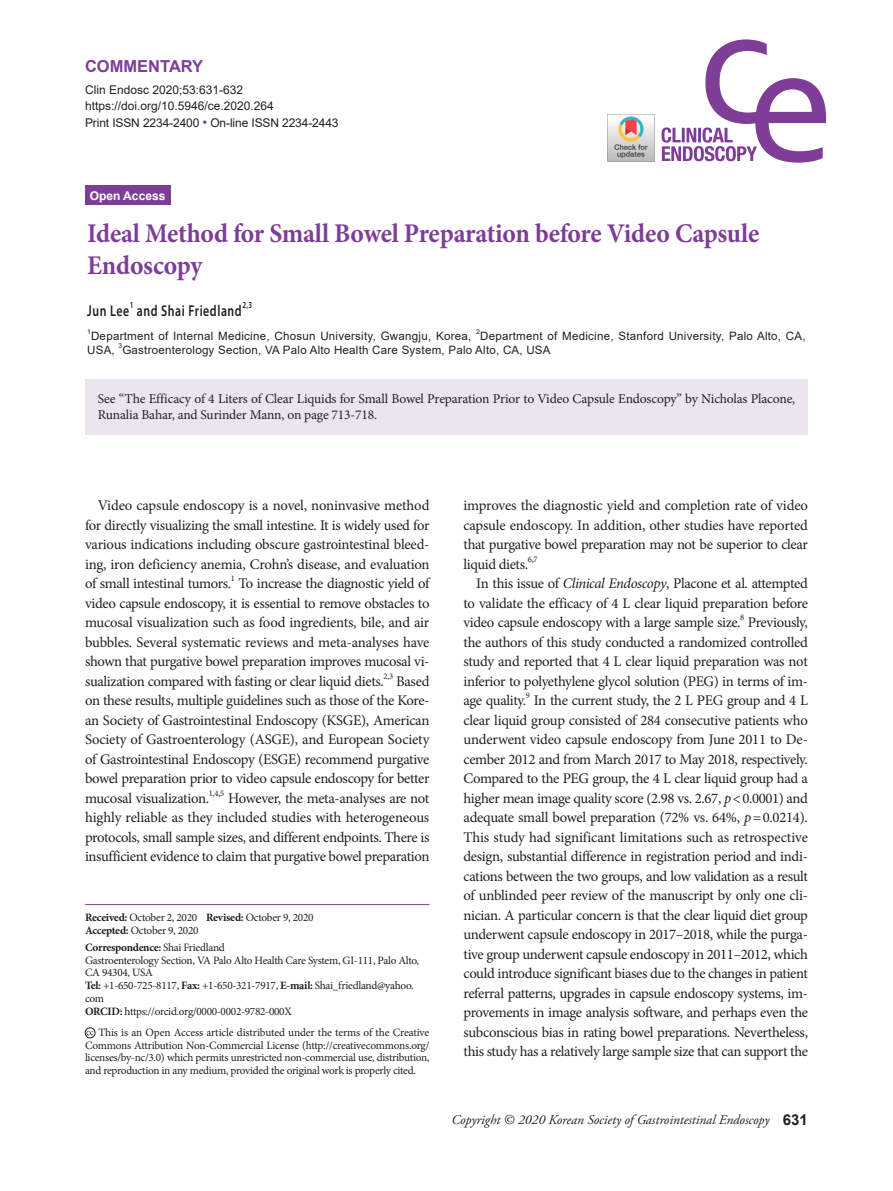
<style>
.page{position:relative;width:893px;height:1191px;background:#fff}
.page>*{position:absolute;margin:0;border:0;box-sizing:border-box;transform-origin:0 0}
.Main_Head{font:700 27px/32.4px "Minion Pro";letter-spacing:-.01em;color:#7e3e98;scale:.95 1}
.ORIGINAL_ARTICLE{font:700 16.5px "Arial";color:#7e3e98}
.저자명{font:600 15.75px "Myriad Pro";letter-spacing:.05em;color:#231f20;scale:.75 1}
.본문{font:14.7px/19.5px "Minion Pro";letter-spacing:-.025em;color:#231f20;text-align:justify}
.소개_박스내용{font:13.5px/16.5px "Minion Pro";letter-spacing:-.01em;color:#231f20}
.t1{font:italic 13.5px "Adobe Garamond Pro";color:#231f20}
.ORIGINAL_ARTICLE-내{font:12px "Arial";color:#231f20}
.Open_Access{font:700 12px "Arial";color:#fff}
.저자명_내용{font:11.55px "Arial";letter-spacing:.02em;color:#231f20}
.본문_밑_저자소개{font:11.25px/12.8px "Minion Pro";letter-spacing:-.025em;color:#231f20}
.본문_밑_저자소개2{font:11.25px/12.8px "Minion Pro";letter-spacing:-.03em;color:#231f20;text-align:justify}
.저자명-2{font:600 9.15px "Myriad Pro";color:#231f20;scale:.75 1}
.본문-2{font:8.55px "Minion Pro";color:#231f20}
.저자명_내용-2{font:6.75px "Arial";color:#231f20}
.s1{font-size:13.5px;color:#7e3e98}
.s2{font-weight:700}
.s3{font-style:italic}
.s4{font-family:"Arial";font-weight:700;font-style:normal;font-size:15px}
</style>
<div class="page">
<svg style="left:661px;top:39px;width:165px;height:124px"></svg>
<div style="left:85px;top:186px;width:85px;height:19px;background:#7e3e98"></div>
<div style="left:85px;top:379px;width:723px;height:55px;background:#ece5f1"></div>
<div style="left:85px;top:1027px;width:10px;height:10px;border:1px solid #231f20;border-radius:50%"></div>
<svg style="left:86px;top:1031px;width:8px;height:4px"></svg>
<hr style="left:85px;top:904px;width:344px;height:1px;background:#7e3e98">
<img style="left:608px;top:116px;width:46px;height:46px">
<p class="ORIGINAL_ARTICLE" style="left:85px;top:55px;width:120px">COMMENTARY</p>
<p class="ORIGINAL_ARTICLE-내" style="left:85px;top:82px;width:160px">Clin Endosc 2020;53:631-632</p>
<p class="ORIGINAL_ARTICLE-내" style="left:85px;top:98px;width:190px">https://doi.org/10.5946/ce.2020.264</p>
<p class="ORIGINAL_ARTICLE-내" style="left:85px;top:114px;width:255px">Print ISSN 2234-2400 <span class="s1">•</span> On-line ISSN 2234-2443</p>
<p class="Open_Access" style="left:90px;top:187px;width:77px">Open Access</p>
<p class="Main_Head" style="left:87px;top:217px;width:709px">Ideal Method for Small Bowel Preparation before Video Capsule<br>Endoscopy</p>
<p class="저자명" style="left:87px;top:300px;width:57px">Jun Lee</p>
<p class="저자명-2" style="left:130px;top:299px;width:6px">1</p>
<p class="저자명" style="left:137px;top:300px;width:142px">and Shai Friedland</p>
<p class="저자명-2" style="left:242px;top:299px;width:14px">2,3</p>
<p class="저자명_내용-2" style="left:87px;top:327px;width:5px">1</p>
<p class="저자명_내용" style="left:91px;top:328px;width:382px">Department of Internal Medicine, Chosun University, Gwangju, Korea,</p>
<p class="저자명_내용-2" style="left:476px;top:327px;width:5px">2</p>
<p class="저자명_내용" style="left:480px;top:328px;width:327px">Department of Medicine, Stanford University, Palo Alto, CA,</p>
<p class="저자명_내용" style="left:87px;top:342px;width:29px">USA,</p>
<p class="저자명_내용-2" style="left:118px;top:341px;width:5px">3</p>
<p class="저자명_내용" style="left:122px;top:342px;width:430px">Gastroenterology Section, VA Palo Alto Health Care System, Palo Alto, CA, USA</p>
<p class="소개_박스내용" style="left:98px;top:390px;width:699px">See “The Efficacy of 4 Liters of Clear Liquids for Small Bowel Preparation Prior to Video Capsule Endoscopy” by Nicholas Placone,<br>Runalia Bahar, and Surinder Mann, on page 713-718.</p>
<p class="본문" style="left:85px;top:496px;width:346px;text-indent:13px">Video capsule endoscopy is a novel, noninvasive method for directly visualizing the small intestine. It is widely used for various indications including obscure gastrointestinal bleed&shy;ing, iron deficiency anemia, Crohn’s disease, and evaluation of small intestinal tumors.</p>
<p class="본문-2" style="left:231px;top:573px;width:6px">1</p>
<p class="본문" style="left:85px;top:574px;width:346px;text-indent:154px">To increase the diagnostic yield of video capsule endoscopy, it is essential to remove obstacles to mucosal visualization such as food ingredients, bile, and air bubbles. Several systematic reviews and meta-analyses have shown that purgative bowel preparation improves mucosal vi&shy;sualization compared with fasting or clear liquid diets.</p>
<p class="본문-2" style="left:383px;top:670px;width:11px">2,3</p>
<p class="본문" style="left:85px;top:671px;width:346px;text-indent:311px">Based on these results, multiple guidelines such as those of the Kore&shy;an Society of Gastrointestinal Endoscopy (KSGE), American Society of Gastroenterology (ASGE), and European Society of Gastrointestinal Endoscopy (ESGE) recommend purgative bowel preparation prior to video capsule endoscopy for better mucosal visualization.</p>
<p class="본문-2" style="left:209px;top:787px;width:17px">1,4,5</p>
<p class="본문" style="left:85px;top:788px;width:346px;text-indent:143px">However, the meta-analyses are not highly reliable as they included studies with heterogeneous protocols, small sample sizes, and different endpoints. There is insufficient evidence to claim that purgative bowel preparation</p>
<p class="본문_밑_저자소개" style="left:85px;top:911px;width:230px"><span class="s2">Received:</span> October 2, 2020 <span class="s2">Revised:</span> October 9, 2020<br><span class="s2">Accepted:</span> October 9, 2020</p>
<p class="본문_밑_저자소개" style="left:85px;top:941px;width:336px"><span class="s2">Correspondence:</span> Shai Friedland<br>Gastroenterology Section, VA Palo Alto Health Care System, GI-111, Palo Alto, CA 94304, USA<br><span class="s2">Tel:</span> +1-650-725-8117, <span class="s2">Fax:</span> +1-650-321-7917, <span class="s2">E-mail:</span> Shai_friedland@yahoo. com<br><span class="s2">ORCID:</span> https://orcid.org/0000-0002-9782-000X</p>
<p class="본문_밑_저자소개2" style="left:85px;top:1026px;width:346px;text-indent:13px">This is an Open Access article distributed under the terms of the Creative Commons Attribution Non-Commercial License (http://creativecommons.org/ licenses/by-nc/3.0) which permits unrestricted non-commercial use, distribution, and reproduction in any medium, provided the original work is properly cited.</p>
<p class="본문" style="left:463px;top:496px;width:346px">improves the diagnostic yield and completion rate of video capsule endoscopy. In addition, other studies have reported that purgative bowel preparation may not be superior to clear liquid diets.</p>
<p class="본문-2" style="left:528px;top:553px;width:11px">6,7</p>
<p class="본문" style="left:463px;top:574px;width:346px;text-indent:13px">In this issue of <span class="s3">Clinical Endoscopy</span>, Placone et al. attempted to validate the efficacy of 4 L clear liquid preparation before video capsule endoscopy with a large sample size.</p>
<p class="본문-2" style="left:740px;top:612px;width:6px">8</p>
<p class="본문" style="left:463px;top:613px;width:346px;text-indent:284px">Previously, the authors of this study conducted a randomized controlled study and reported that 4 L clear liquid preparation was not inferior to polyethylene glycol solution (PEG) in terms of im&shy;age quality.</p>
<p class="본문-2" style="left:526px;top:690px;width:6px">9</p>
<p class="본문" style="left:463px;top:691px;width:346px;text-indent:70px">In the current study, the 2 L PEG group and 4 L clear liquid group consisted of 284 consecutive patients who underwent video capsule endoscopy from June 2011 to De&shy;cember 2012 and from March 2017 to May 2018, respectively.<br>Compared to the PEG group, the 4 L clear liquid group had a higher mean image quality score (2.98 vs. 2.67, <span class="s3">p</span>&lt;0.0001) and adequate small bowel preparation (72% vs. 64%, <span class="s3">p</span>=0.0214).<br>This study had significant limitations such as retrospective design, substantial difference in registration period and indi&shy;cations between the two groups, and low validation as a result of unblinded peer review of the manuscript by only one cli&shy;nician. A particular concern is that the clear liquid diet group underwent capsule endoscopy in 2017–2018, while the purga&shy;tive group underwent capsule endoscopy in 2011–2012, which could introduce significant biases due to the changes in patient referral patterns, upgrades in capsule endoscopy systems, im&shy;provements in image analysis software, and perhaps even the subconscious bias in rating bowel preparations. Nevertheless, this study has a relatively large sample size that can support the</p>
<p class="t1" style="left:451px;top:1111px;width:358px">Copyright © 2020 Korean Society of Gastrointestinal Endoscopy <span class="s4">631</span></p>
</div>
